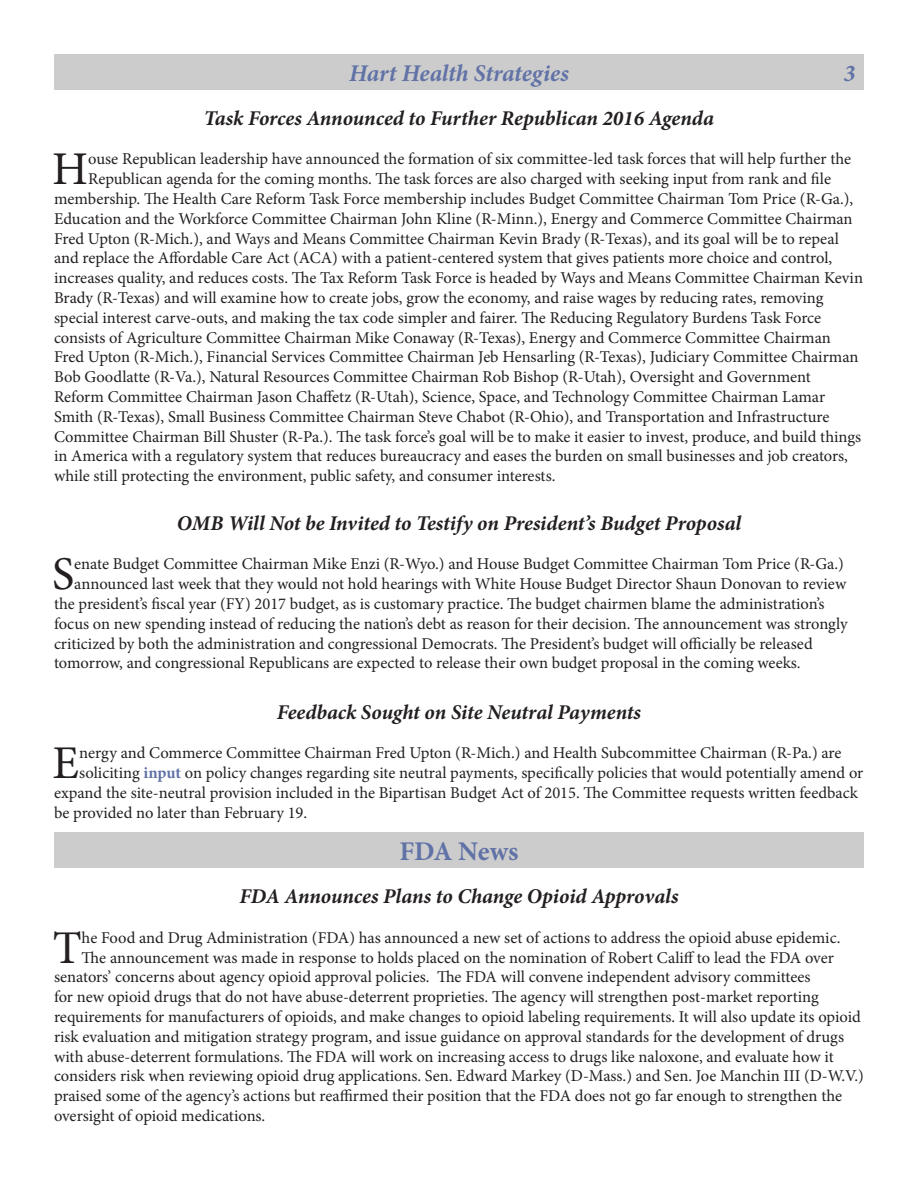
<style>
.page{position:relative;width:918px;height:1188px;background:#fff}
.page>*{position:absolute;margin:0;border:0;box-sizing:border-box;transform-origin:0 0}
.Paragraph_Style_1{font:46.95px "Minion Pro";color:#231f20}
.t1{font:700 27px "Minion Pro";letter-spacing:-.005em;color:#6172a6}
.t2{font:italic 700 24px "Minion Pro";letter-spacing:-.005em;color:#6172a6}
.t3{font:italic 700 21px "Minion Pro";letter-spacing:-.005em;color:#231f20}
.Paragraph_Style_1-2{font:16.5px "Minion Pro";color:#231f20}
.s1{font-weight:700;color:#6172a6}
</style>
<div class="page">
<div style="left:54px;top:54px;width:810px;height:36px;background:#ccc"></div>
<div style="left:54px;top:832px;width:810px;height:36px;background:#ccc"></div>
<p class="t2" style="left:349px;top:56px;width:221px">Hart Health Strategies</p>
<p class="t2" style="left:844px;top:56px;width:13px">3</p>
<p class="t3" style="left:204px;top:103px;width:512px">Task Forces Announced to Further Republican 2016 Agenda</p>
<p class="Paragraph_Style_1" style="left:52px;top:138px;width:37px">H</p>
<p class="Paragraph_Style_1-2" style="left:88px;top:148px;width:765px">ouse Republican leadership have announced the formation of six committee-led task forces that will help further the</p>
<p class="Paragraph_Style_1-2" style="left:88px;top:168px;width:744px">Republican agenda for the coming months. The task forces are also charged with seeking input from rank and file</p>
<p class="Paragraph_Style_1-2" style="left:54px;top:188px;width:801px">membership. The Health Care Reform Task Force membership includes Budget Committee Chairman Tom Price (R-Ga.),</p>
<p class="Paragraph_Style_1-2" style="left:54px;top:207px;width:800px">Education and the Workforce Committee Chairman John Kline (R-Minn.), Energy and Commerce Committee Chairman</p>
<p class="Paragraph_Style_1-2" style="left:54px;top:227px;width:786px">Fred Upton (R-Mich.), and Ways and Means Committee Chairman Kevin Brady (R-Texas), and its goal will be to repeal</p>
<p class="Paragraph_Style_1-2" style="left:54px;top:247px;width:780px">and replace the Affordable Care Act (ACA) with a patient-centered system that gives patients more choice and control,</p>
<p class="Paragraph_Style_1-2" style="left:54px;top:267px;width:811px">increases quality, and reduces costs. The Tax Reform Task Force is headed by Ways and Means Committee Chairman Kevin</p>
<p class="Paragraph_Style_1-2" style="left:54px;top:287px;width:771px">Brady (R-Texas) and will examine how to create jobs, grow the economy, and raise wages by reducing rates, removing</p>
<p class="Paragraph_Style_1-2" style="left:54px;top:306px;width:769px">special interest carve-outs, and making the tax code simpler and fairer. The Reducing Regulatory Burdens Task Force</p>
<p class="Paragraph_Style_1-2" style="left:54px;top:326px;width:778px">consists of Agriculture Committee Chairman Mike Conaway (R-Texas), Energy and Commerce Committee Chairman</p>
<p class="Paragraph_Style_1-2" style="left:54px;top:346px;width:806px">Fred Upton (R-Mich.), Financial Services Committee Chairman Jeb Hensarling (R-Texas), Judiciary Committee Chairman</p>
<p class="Paragraph_Style_1-2" style="left:54px;top:366px;width:758px">Bob Goodlatte (R-Va.), Natural Resources Committee Chairman Rob Bishop (R-Utah), Oversight and Government</p>
<p class="Paragraph_Style_1-2" style="left:54px;top:386px;width:773px">Reform Committee Chairman Jason Chaffetz (R-Utah), Science, Space, and Technology Committee Chairman Lamar</p>
<p class="Paragraph_Style_1-2" style="left:54px;top:405px;width:777px">Smith (R-Texas), Small Business Committee Chairman Steve Chabot (R-Ohio), and Transportation and Infrastructure</p>
<p class="Paragraph_Style_1-2" style="left:54px;top:425px;width:809px">Committee Chairman Bill Shuster (R-Pa.). The task force’s goal will be to make it easier to invest, produce, and build things</p>
<p class="Paragraph_Style_1-2" style="left:54px;top:445px;width:796px">in America with a regulatory system that reduces bureaucracy and eases the burden on small businesses and job creators,</p>
<p class="Paragraph_Style_1-2" style="left:54px;top:465px;width:503px">while still protecting the environment, public safety, and consumer interests.</p>
<p class="t3" style="left:177px;top:508px;width:566px">OMB Will Not be Invited to Testify on President’s Budget Proposal</p>
<p class="Paragraph_Style_1" style="left:52px;top:543px;width:24px">S</p>
<p class="Paragraph_Style_1-2" style="left:74px;top:553px;width:771px">enate Budget Committee Chairman Mike Enzi (R-Wyo.) and House Budget Committee Chairman Tom Price (R-Ga.)</p>
<p class="Paragraph_Style_1-2" style="left:74px;top:573px;width:774px">announced last week that they would not hold hearings with White House Budget Director Shaun Donovan to review</p>
<p class="Paragraph_Style_1-2" style="left:54px;top:593px;width:772px">the president’s fiscal year (FY) 2017 budget, as is customary practice. The budget chairmen blame the administration’s</p>
<p class="Paragraph_Style_1-2" style="left:54px;top:612px;width:795px">focus on new spending instead of reducing the nation’s debt as reason for their decision. The announcement was strongly</p>
<p class="Paragraph_Style_1-2" style="left:54px;top:632px;width:760px">criticized by both the administration and congressional Democrats. The President’s budget will officially be released</p>
<p class="Paragraph_Style_1-2" style="left:54px;top:652px;width:748px">tomorrow, and congressional Republicans are expected to release their own budget proposal in the coming weeks.</p>
<p class="t3" style="left:277px;top:697px;width:366px">Feedback Sought on Site Neutral Payments</p>
<p class="Paragraph_Style_1" style="left:53px;top:732px;width:28px">E</p>
<p class="Paragraph_Style_1-2" style="left:79px;top:742px;width:764px">nergy and Commerce Committee Chairman Fred Upton (R-Mich.) and Health Subcommittee Chairman (R-Pa.) are</p>
<p class="Paragraph_Style_1-2" style="left:79px;top:762px;width:786px">soliciting <span class="s1">input</span> on policy changes regarding site neutral payments, specifically policies that would potentially amend or</p>
<p class="Paragraph_Style_1-2" style="left:54px;top:782px;width:805px">expand the site-neutral provision included in the Bipartisan Budget Act of 2015. The Committee requests written feedback</p>
<p class="Paragraph_Style_1-2" style="left:54px;top:801px;width:255px">be provided no later than February 19.</p>
<p class="t1" style="left:399px;top:833px;width:121px">FDA News</p>
<p class="t3" style="left:239px;top:881px;width:441px">FDA Announces Plans to Change Opioid Approvals</p>
<p class="Paragraph_Style_1" style="left:53px;top:916px;width:30px">T</p>
<p class="Paragraph_Style_1-2" style="left:82px;top:926px;width:760px">he Food and Drug Administration (FDA) has announced a new set of actions to address the opioid abuse epidemic.</p>
<p class="Paragraph_Style_1-2" style="left:82px;top:946px;width:754px">The announcement was made in response to holds placed on the nomination of Robert Califf to lead the FDA over</p>
<p class="Paragraph_Style_1-2" style="left:54px;top:966px;width:758px">senators’ concerns about agency opioid approval policies. The FDA will convene independent advisory committees</p>
<p class="Paragraph_Style_1-2" style="left:54px;top:986px;width:766px">for new opioid drugs that do not have abuse-deterrent proprieties. The agency will strengthen post-market reporting</p>
<p class="Paragraph_Style_1-2" style="left:54px;top:1006px;width:808px">requirements for manufacturers of opioids, and make changes to opioid labeling requirements. It will also update its opioid</p>
<p class="Paragraph_Style_1-2" style="left:54px;top:1025px;width:792px">risk evaluation and mitigation strategy program, and issue guidance on approval standards for the development of drugs</p>
<p class="Paragraph_Style_1-2" style="left:54px;top:1045px;width:781px">with abuse-deterrent formulations. The FDA will work on increasing access to drugs like naloxone, and evaluate how it</p>
<p class="Paragraph_Style_1-2" style="left:54px;top:1065px;width:811px">considers risk when reviewing opioid drug applications. Sen. Edward Markey (D-Mass.) and Sen. Joe Manchin III (D-W.V.)</p>
<p class="Paragraph_Style_1-2" style="left:54px;top:1085px;width:790px">praised some of the agency’s actions but reaffirmed their position that the FDA does not go far enough to strengthen the</p>
<p class="Paragraph_Style_1-2" style="left:54px;top:1105px;width:213px">oversight of opioid medications.</p>
</div>
